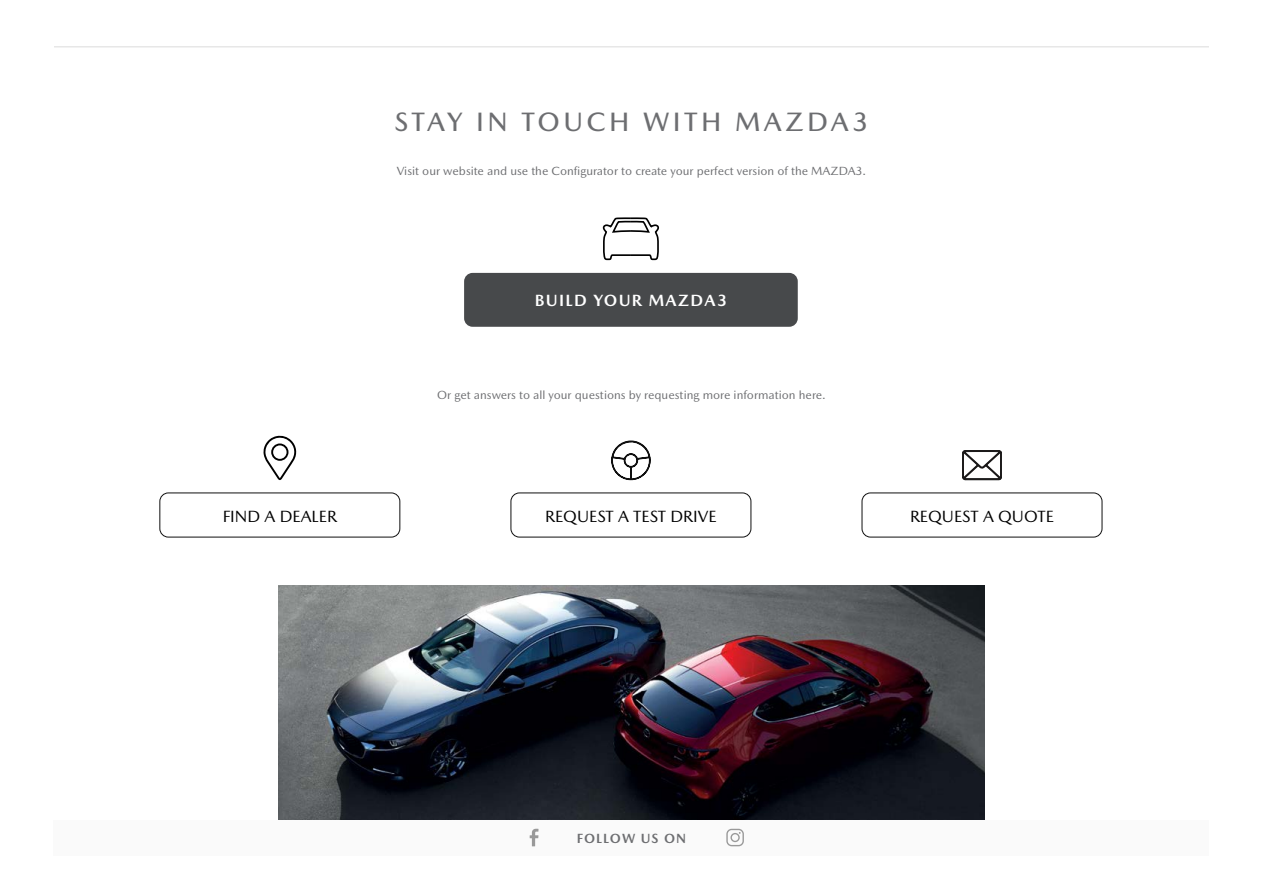
<style>
.page{position:relative;width:1263px;height:893px;background:#fff}
.page>*{position:absolute;margin:0;border:0;box-sizing:border-box;transform-origin:0 0}
.t1{font:500 27px "Mazda Type Cyrillic";letter-spacing:.125em;color:#6d6e71}
.t2{font:16.5px "Mazda Type Cyrillic";color:#000}
.t3{font:700 16.5px "Mazda Type Cyrillic";letter-spacing:.075em;color:#fff}
.t4{font:700 13.5px "Mazda Type Cyrillic";letter-spacing:.075em;color:#6d6e71}
.t5{font:12px "Mazda Type Cyrillic";color:#6d6e71}
</style>
<div class="page">
<div style="left:54px;top:820px;width:1155px;height:35px;background:#fafafa"></div>
<svg style="left:530px;top:829px;width:8px;height:17px"></svg>
<div style="left:464px;top:273px;width:334px;height:54px;background:#47494b;border-radius:9px"></div>
<svg style="left:603px;top:217px;width:56px;height:43px"></svg>
<div style="left:862px;top:493px;width:240px;height:44px;border:1px solid #101010;border-radius:9px"></div>
<svg style="left:962px;top:450px;width:40px;height:30px"></svg>
<div style="left:159px;top:493px;width:241px;height:44px;border:1px solid #101010;border-radius:9px"></div>
<svg style="left:263px;top:436px;width:33px;height:44px"></svg>
<div style="left:510px;top:493px;width:241px;height:44px;border:1px solid #101010;border-radius:9px"></div>
<svg style="left:611px;top:441px;width:40px;height:39px"></svg>
<svg style="left:726px;top:829px;width:18px;height:17px"></svg>
<img style="left:279px;top:586px;width:705px;height:234px">
<hr style="left:54px;top:46px;width:1155px;height:2px;background:#e7e7e7">
<h1 class="t1" style="left:395px;top:105px;width:475px">STAY IN TOUCH WITH MAZDA3</h1>
<p class="t5" style="left:397px;top:164px;width:471px">Visit our website and use the Configurator to create your perfect version of the MAZDA3.</p>
<h2 class="t3" style="left:535px;top:291px;width:194px">BUILD YOUR MAZDA3</h2>
<p class="t5" style="left:437px;top:388px;width:390px">Or get answers to all your questions by requesting more information here.</p>
<h2 class="t2" style="left:223px;top:507px;width:116px">FIND A DEALER</h2>
<h2 class="t2" style="left:545px;top:507px;width:173px">REQUEST A TEST DRIVE</h2>
<h2 class="t2" style="left:910px;top:507px;width:145px">REQUEST A QUOTE</h2>
<p class="t4" style="left:577px;top:830px;width:111px">FOLLOW US ON</p>
</div>
